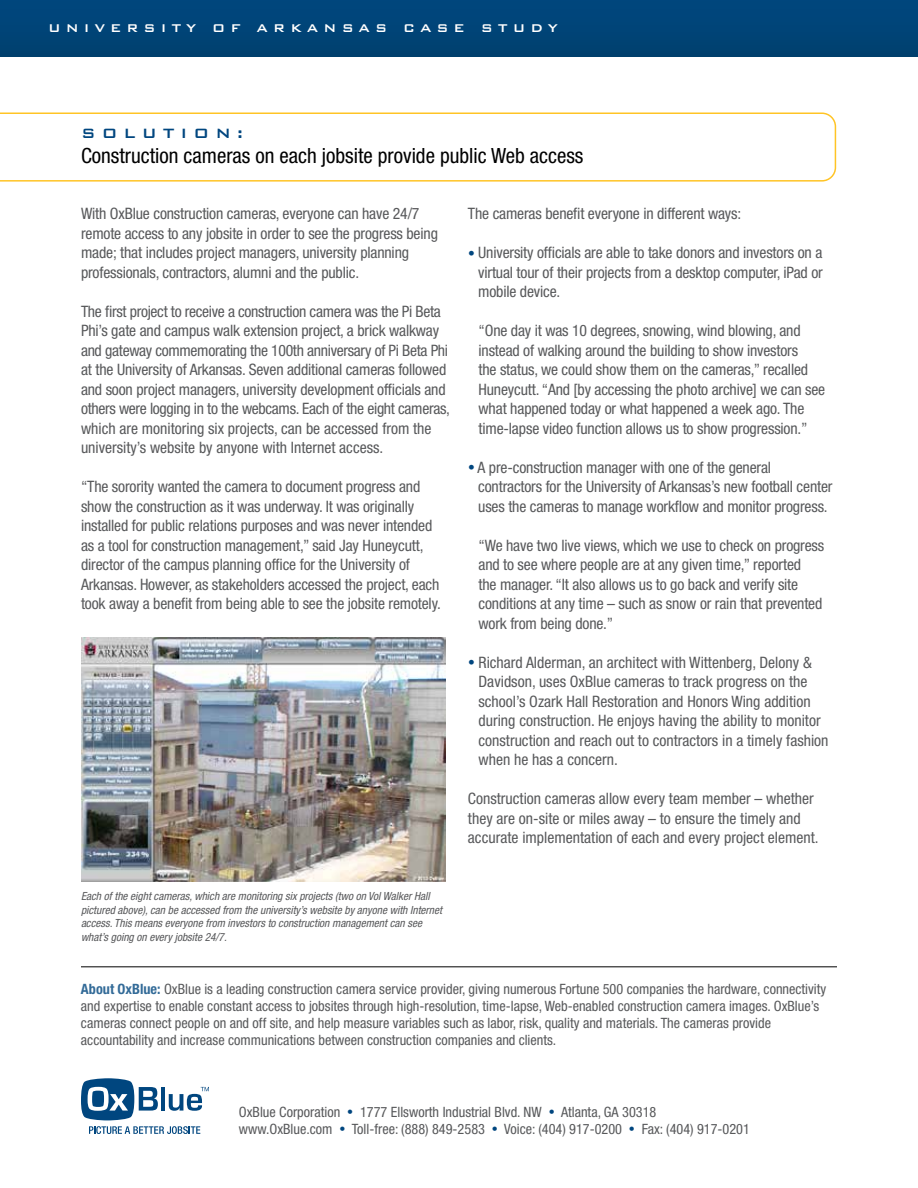
<style>
.page{position:relative;width:918px;height:1188px;background:#fff}
.page>*{position:absolute;margin:0;border:0;box-sizing:border-box;transform-origin:0 0}
.t1{font:condensed 21px "Helvetica Neue";color:#000}
.t2{font:500 18px "Bank Gothic BT";letter-spacing:.34em;color:#00467f}
.t3{font:condensed 15.75px/19.5px "Helvetica Neue";letter-spacing:-.01em;color:#58595b}
.t4{font:500 15px "Bank Gothic BT";letter-spacing:.34em;color:#fff}
.t5{font:condensed 14.25px/17.1px "Helvetica Neue";color:#58595b}
.t6{font:italic condensed 11.25px/13.5px "Helvetica Neue";color:#58595b}
.s1{font-size:13.5px;color:#00467f}
.s2{font-weight:700;color:#336b98}
.s3{font-size:12px;color:#00467f}
</style>
<div class="page">
<div style="left:0;top:0;width:918px;height:57px;background:#004478"></div>
<svg style="left:0;top:113px;width:836px;height:69px"></svg>
<hr style="left:81px;top:966px;width:756px;height:1px;background:#000">
<img style="left:81px;top:637px;width:365px;height:245px">
<svg style="left:81px;top:1078px;width:77px;height:42px"></svg>
<hr style="left:161px;top:1087px;width:4px;height:24px;background:#00467f">
<svg style="left:169px;top:1087px;width:40px;height:24px"></svg>
<svg style="left:89px;top:1126px;width:111px;height:8px"></svg>
<p class="t4" style="left:48px;top:20px;width:512px">UNIVERSITY OF ARKANSAS CASE STUDY</p>
<p class="t2" style="left:81px;top:123px;width:164px">SOLUTION:</p>
<h1 class="t1" style="left:81px;top:143px;width:504px">Construction cameras on each jobsite provide public Web access</h1>
<p class="t3" style="left:81px;top:204px;width:358px">With OxBlue construction cameras, everyone can have 24/7 remote access to any jobsite in order to see the progress being made; that includes project managers, university planning professionals, contractors, alumni and the public.</p>
<p class="t3" style="left:81px;top:301px;width:370px">The first project to receive a construction camera was the Pi Beta Phi’s gate and campus walk extension project, a brick walkway and gateway commemorating the 100th anniversary of Pi Beta Phi at the University of Arkansas. Seven additional cameras followed and soon project managers, university development officials and others were logging in to the webcams. Each of the eight cameras, which are monitoring six projects, can be accessed from the university’s website by anyone with Internet access.</p>
<p class="t3" style="left:81px;top:477px;width:361px">“The sorority wanted the camera to document progress and show the construction as it was underway. It was originally installed for public relations purposes and was never intended as a tool for construction management,” said Jay Huneycutt, director of the campus planning office for the University of Arkansas. However, as stakeholders accessed the project, each took away a benefit from being able to see the jobsite remotely.</p>
<p class="t6" style="left:81px;top:889px;width:363px">Each of the eight cameras, which are monitoring six projects (two on Vol Walker Hall pictured above), can be accessed from the university’s website by anyone with Internet access. This means everyone from investors to construction management can see what’s going on every jobsite 24/7.</p>
<p class="t3" style="left:468px;top:204px;width:275px">The cameras benefit everyone in different ways:</p>
<p class="t3" style="left:478px;top:243px;width:346px;text-align:justify;text-indent:-10px"><span class="s1">•</span> University officials are able to take donors and investors on a virtual tour of their projects from a desktop computer, iPad or mobile device.</p>
<p class="t3" style="left:479px;top:321px;width:348px">“One day it was 10 degrees, snowing, wind blowing, and instead of walking around the building to show investors<br>the status, we could show them on the cameras,” recalled Huneycutt. “And [by accessing the photo archive] we can see what happened today or what happened a week ago. The time-lapse video function allows us to show progression.”</p>
<p class="t3" style="left:478px;top:457px;width:356px;text-indent:-10px"><span class="s1">•</span> A pre-construction manager with one of the general contractors for the University of Arkansas’s new football center uses the cameras to manage workflow and monitor progress.</p>
<p class="t3" style="left:479px;top:535px;width:347px">“We have two live views, which we use to check on progress and to see where people are at any given time,” reported<br>the manager. “It also allows us to go back and verify site conditions at any time – such as snow or rain that prevented work from being done.”</p>
<p class="t3" style="left:479px;top:652px;width:352px;text-indent:-11px"><span class="s1">•</span> Richard Alderman, an architect with Wittenberg, Delony &amp; Davidson, uses OxBlue cameras to track progress on the school’s Ozark Hall Restoration and Honors Wing addition during construction. He enjoys having the ability to monitor construction and reach out to contractors in a timely fashion when he has a concern.</p>
<p class="t3" style="left:468px;top:789px;width:352px">Construction cameras allow every team member – whether they are on-site or miles away – to ensure the timely and accurate implementation of each and every project element.</p>
<p class="t5" style="left:81px;top:980px;width:747px"><span class="s2">About OxBlue:</span> OxBlue is a leading construction camera service provider, giving numerous Fortune 500 companies the hardware, connectivity and expertise to enable constant access to jobsites through high-resolution, time-lapse, Web-enabled construction camera images. OxBlue’s cameras connect people on and off site, and help measure variables such as labor, risk, quality and materials. The cameras provide accountability and increase communications between construction companies and clients.</p>
<p class="t5" style="left:239px;top:1103px;width:513px">OxBlue Corporation <span class="s3">•</span> 1777 Ellsworth Industrial Blvd. NW <span class="s3">•</span> Atlanta, GA 30318 www.OxBlue.com <span class="s3">•</span> Toll-free: (888) 849-2583 <span class="s3">•</span> Voice: (404) 917-0200 <span class="s3">•</span> Fax: (404) 917-0201</p>
</div>
